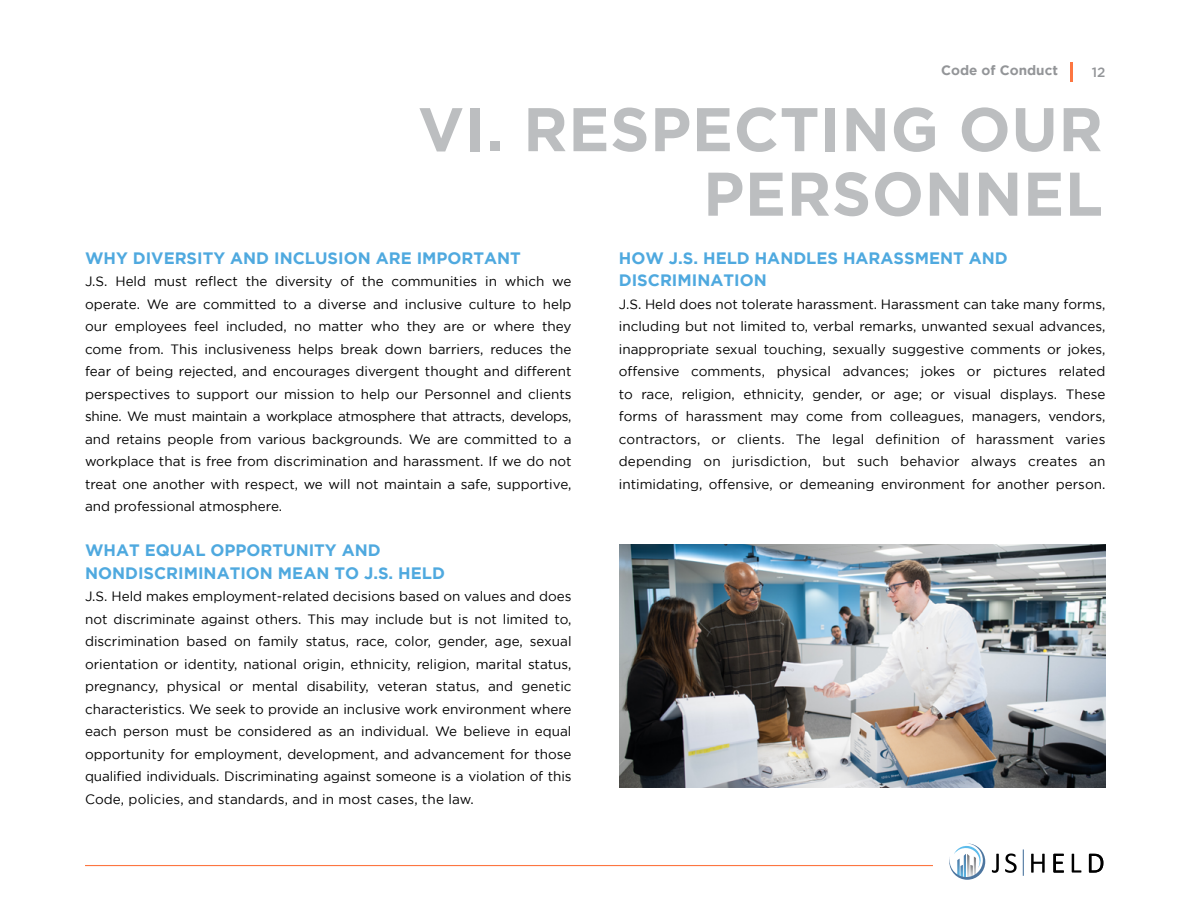
<style>
.page{position:relative;width:1188px;height:918px;background:#fff}
.page>*{position:absolute;margin:0;border:0;box-sizing:border-box;transform-origin:0 0}
.t1{font:700 61.5px/64.5px "Gotham";letter-spacing:.01em;color:#bcbec0;text-align:right}
.t2{font:700 16.5px/22.5px "Gotham";color:#4fa9df}
.t3{font:13.5px/22.5px "Gotham";color:#000;text-align:justify}
.t4{font:700 13.5px "Gotham";color:#939598}
.t5{font:500 13.5px "Gotham";color:#939598}
</style>
<div class="page">
<svg style="left:1023px;top:850px;width:1px;height:26px"></svg>
<svg style="left:992px;top:854px;width:7px;height:19px"></svg>
<svg style="left:1005px;top:854px;width:12px;height:19px"></svg>
<svg style="left:1031px;top:854px;width:14px;height:19px"></svg>
<svg style="left:1053px;top:854px;width:11px;height:19px"></svg>
<svg style="left:1072px;top:854px;width:9px;height:19px"></svg>
<svg style="left:1089px;top:854px;width:14px;height:19px"></svg>
<svg style="left:949px;top:843px;width:36px;height:37px"></svg>
<hr style="left:85px;top:865px;width:848px;height:1px;background:#fd7641">
<svg style="left:1071px;top:62px;width:2px;height:19px"></svg>
<img style="left:619px;top:545px;width:486px;height:243px">
<p class="t4" style="left:941px;top:63px;width:118px">Code of Conduct</p>
<p class="t5" style="left:1092px;top:64px;width:15px">12</p>
<h1 class="t1" style="left:418px;top:96px;width:686px">VI. RESPECTING OUR<br>PERSONNEL</h1>
<p class="t2" style="left:85px;top:246px;width:437px">WHY DIVERSITY AND INCLUSION ARE IMPORTANT</p>
<p class="t3" style="left:85px;top:270px;width:488px">J.S. Held must reflect the diversity of the communities in which we operate. We are committed to a diverse and inclusive culture to help our employees feel included, no matter who they are or where they come from. This inclusiveness helps break down barriers, reduces the fear of being rejected, and encourages divergent thought and different perspectives to support our mission to help our Personnel and clients shine. We must maintain a workplace atmosphere that attracts, develops, and retains people from various backgrounds. We are committed to a workplace that is free from discrimination and harassment. If we do not treat one another with respect, we will not maintain a safe, supportive, and professional atmosphere.</p>
<p class="t2" style="left:85px;top:539px;width:361px">WHAT EQUAL OPPORTUNITY AND<br>NONDISCRIMINATION MEAN TO J.S. HELD</p>
<p class="t3" style="left:85px;top:585px;width:488px">J.S. Held makes employment-related decisions based on values and does not discriminate against others. This may include but is not limited to, discrimination based on family status, race, color, gender, age, sexual orientation or identity, national origin, ethnicity, religion, marital status, pregnancy, physical or mental disability, veteran status, and genetic characteristics. We seek to provide an inclusive work environment where each person must be considered as an individual. We believe in equal opportunity for employment, development, and advancement for those qualified individuals. Discriminating against someone is a violation of this Code, policies, and standards, and in most cases, the law.</p>
<p class="t2" style="left:619px;top:246px;width:390px">HOW J.S. HELD HANDLES HARASSMENT AND<br>DISCRIMINATION</p>
<p class="t3" style="left:619px;top:293px;width:488px">J.S. Held does not tolerate harassment. Harassment can take many forms, including but not limited to, verbal remarks, unwanted sexual advances, inappropriate sexual touching, sexually suggestive comments or jokes, offensive comments, physical advances; jokes or pictures related to race, religion, ethnicity, gender, or age; or visual displays. These forms of harassment may come from colleagues, managers, vendors, contractors, or clients. The legal definition of harassment varies depending on jurisdiction, but such behavior always creates an intimidating, offensive, or demeaning environment for another person.</p>
</div>
